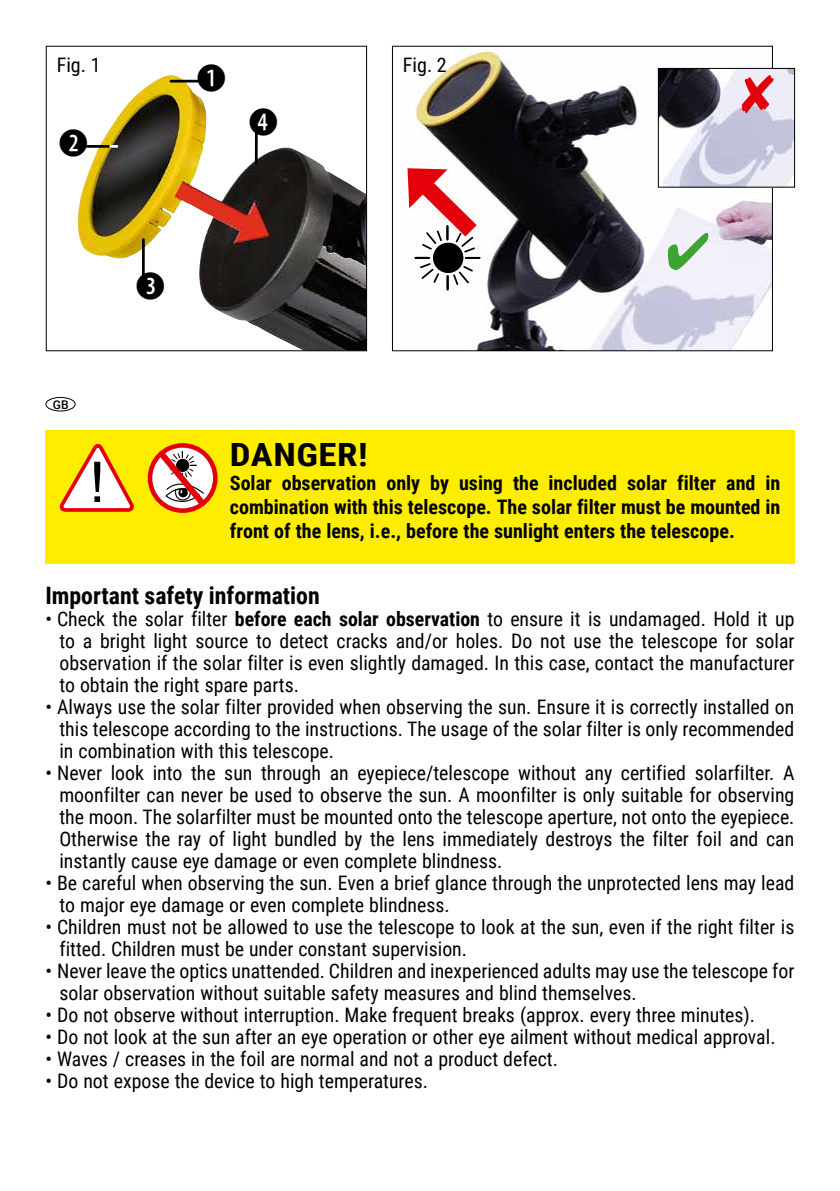
<style>
.page{position:relative;width:840px;height:1191px;background:#fff}
.page>*{position:absolute;margin:0;border:0;box-sizing:border-box;transform-origin:0 0}
.t1{font:38px "Combi Numerals Solid";color:#000}
.t2{font:700 32px "Roboto Condensed";letter-spacing:.015em;color:#000;scale:1.15 1}
.t3{font:700 24px "Roboto Condensed";color:#000}
.t4{font:20px/22px "Roboto Condensed";color:#000;text-align:justify}
.t5{font:700 20px/24px "Roboto Condensed";color:#000;text-align:justify}
.t6{font:500 12px "Roboto";color:#000}
.s1{font-weight:700}
</style>
<div class="page">
<div style="left:45px;top:397px;width:31px;height:14px;border:1px solid #000;border-radius:50%"></div>
<div style="left:45px;top:430px;width:749px;height:133px;background:#ffed00"></div>
<div style="left:148px;top:443px;width:69px;height:70px;border:5px solid #e3000b;border-radius:50%"></div>
<svg style="left:153px;top:445px;width:58px;height:66px;background:#dea28e"></svg>
<svg style="left:59px;top:444px;width:75px;height:68px"></svg>
<img style="left:77px;top:75px;width:288px;height:274px">
<div style="left:46px;top:46px;width:321px;height:305px;border:1px solid #000"></div>
<hr style="left:171px;top:80px;width:33px;height:2px;background:#000">
<hr style="left:82px;top:145px;width:35px;height:3px;background:#000">
<svg style="left:110px;top:145px;width:7px;height:3px"></svg>
<hr style="left:142px;top:239px;width:3px;height:37px;background:#000">
<hr style="left:255px;top:126px;width:2px;height:36px;background:#000">
<img style="left:414px;top:50px;width:356px;height:299px">
<div style="left:392px;top:46px;width:380px;height:305px;border:1px solid #000"></div>
<svg style="left:407px;top:158px;width:86px;height:133px"></svg>
<img style="left:659px;top:70px;width:133px;height:116px">
<div style="left:657px;top:68px;width:137px;height:120px;border:1px solid #000"></div>
<svg style="left:741px;top:74px;width:32px;height:39px"></svg>
<div style="left:667px;top:232px;width:41px;height:38px;background:#f1effa"></div>
<p class="t4" style="left:57px;top:53px;width:45px">Fig. 1</p>
<p class="t4" style="left:403px;top:53px;width:45px">Fig. 2</p>
<h1 class="t1" style="left:196px;top:55px;width:31px">B</h1>
<h1 class="t1" style="left:58px;top:120px;width:31px">C</h1>
<p class="t6" style="left:53px;top:396px;width:17px">GB</p>
<h1 class="t1" style="left:135px;top:263px;width:31px">D</h1>
<h1 class="t1" style="left:248px;top:100px;width:31px">E</h1>
<h2 class="t2" style="left:230px;top:432px;width:121px">DANGER!</h2>
<p class="t5" style="left:230px;top:470px;width:551px">Solar observation only by using the included solar filter and in combination with this telescope. The solar filter must be mounted in front of the lens, i.e., before the sunlight enters the telescope.</p>
<p class="t3" style="left:45px;top:578px;width:276px">Important safety information</p>
<p class="t4" style="left:59px;top:607px;width:736px;text-indent:-14px">• Check the solar filter <span class="s1">before each solar observation</span> to ensure it is undamaged. Hold it up to a bright light source to detect cracks and/or holes. Do not use the telescope for solar observation if the solar filter is even slightly damaged. In this case, contact the manufacturer to obtain the right spare parts.</p>
<p class="t4" style="left:59px;top:695px;width:736px;text-indent:-14px">• Always use the solar filter provided when observing the sun. Ensure it is correctly installed on this telescope according to the instructions. The usage of the solar filter is only recommended in combination with this telescope.</p>
<p class="t4" style="left:59px;top:761px;width:736px;text-indent:-14px">• Never look into the sun through an eyepiece/telescope without any certified solarfilter. A moonfilter can never be used to observe the sun. A moonfilter is only suitable for observing the moon. The solarfilter must be mounted onto the telescope aperture, not onto the eyepiece.<br>Otherwise the ray of light bundled by the lens immediately destroys the filter foil and can instantly cause eye damage or even complete blindness.</p>
<p class="t4" style="left:59px;top:871px;width:736px;text-indent:-14px">• Be careful when observing the sun. Even a brief glance through the unprotected lens may lead to major eye damage or even complete blindness.</p>
<p class="t4" style="left:59px;top:915px;width:736px;text-indent:-14px">• Children must not be allowed to use the telescope to look at the sun, even if the right filter is fitted. Children must be under constant supervision.</p>
<p class="t4" style="left:59px;top:959px;width:736px;text-indent:-14px">• Never leave the optics unattended. Children and inexperienced adults may use the telescope for solar observation without suitable safety measures and blind themselves.</p>
<p class="t4" style="left:45px;top:1003px;width:710px">• Do not observe without interruption. Make frequent breaks (approx. every three minutes).</p>
<p class="t4" style="left:45px;top:1025px;width:731px">• Do not look at the sun after an eye operation or other eye ailment without medical approval.</p>
<p class="t4" style="left:45px;top:1047px;width:513px">• Waves / creases in the foil are normal and not a product defect.</p>
<p class="t4" style="left:45px;top:1069px;width:384px">• Do not expose the device to high temperatures.</p>
</div>
